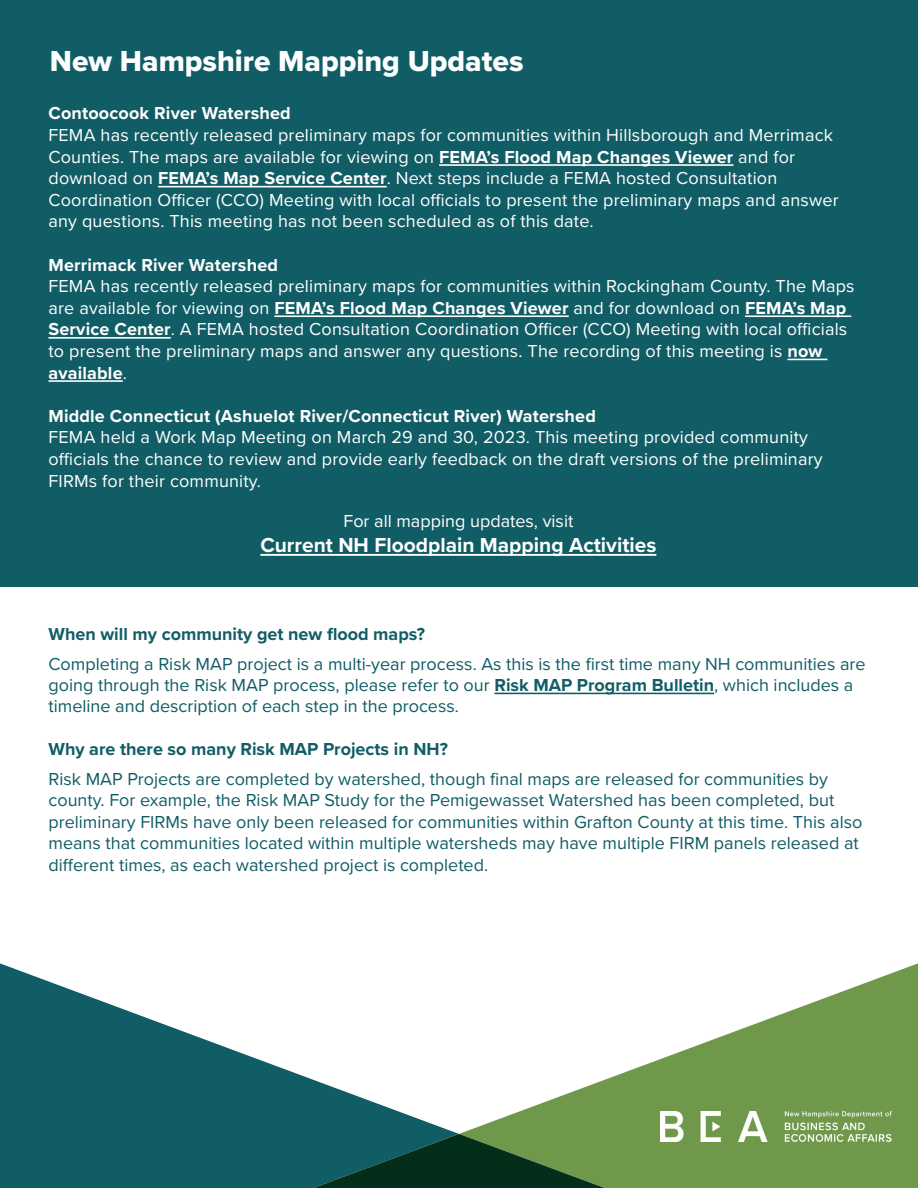
<style>
.page{position:relative;width:918px;height:1188px;background:#fff}
.page>*{position:absolute;margin:0;border:0;box-sizing:border-box;transform-origin:0 0}
.t1{font:30px "Proxima Nova Extrabld";color:#fff}
.t2{font:700 21px "Proxima Nova";color:#fff}
.t3{font:18px/21.6px "Proxima Nova";letter-spacing:.01em;color:#fff}
.t4{font:18px/21.6px "Proxima Nova";color:#115d66}
.t5{font:700 18px "Proxima Nova";letter-spacing:.01em;color:#fff}
.t6{font:700 18px "Proxima Nova";color:#115d66}
.s1{font-weight:700}
</style>
<div class="page">
<svg style="left:0;top:963px;width:459px;height:225px;fill:#115d66"></svg>
<svg style="left:459px;top:963px;width:459px;height:225px;fill:#70984a"></svg>
<svg style="left:303px;top:1134px;width:312px;height:54px;background:#23573b"></svg>
<img style="left:661px;top:1111px;width:230px;height:30px">
<div style="left:0;top:0;width:917px;height:587px;background:#115d66"></div>
<hr style="left:439px;top:164px;width:294px;height:2px;background:#fff">
<hr style="left:158px;top:186px;width:229px;height:1px;background:#fff">
<hr style="left:274px;top:315px;width:295px;height:2px;background:#fff">
<hr style="left:745px;top:315px;width:106px;height:2px;background:#fff">
<hr style="left:48px;top:337px;width:123px;height:2px;background:#fff">
<hr style="left:787px;top:359px;width:40px;height:1px;background:#fff">
<hr style="left:48px;top:380px;width:75px;height:2px;background:#fff">
<hr style="left:260px;top:554px;width:396px;height:2px;background:#fff">
<hr style="left:494px;top:693px;width:220px;height:1px;background:#115d66">
<h1 class="t1" style="left:50px;top:38px;width:475px">New Hampshire Mapping Updates</h1>
<p class="t5" style="left:48px;top:100px;width:244px">Contoocook River Watershed</p>
<p class="t3" style="left:48px;top:123px;width:792px">FEMA has recently released preliminary maps for communities within Hillsborough and Merrimack Counties. The maps are available for viewing on <span class="s1">FEMA’s Flood Map Changes Viewer</span> and for download on <span class="s1">FEMA’s Map Service Center</span>. Next steps include a FEMA hosted Consultation Coordination Officer (CCO) Meeting with local officials to present the preliminary maps and answer any questions. This meeting has not been scheduled as of this date.</p>
<p class="t5" style="left:48px;top:251px;width:231px">Merrimack River Watershed</p>
<p class="t3" style="left:48px;top:275px;width:808px">FEMA has recently released preliminary maps for communities within Rockingham County. The Maps are available for viewing on <span class="s1">FEMA’s Flood Map Changes Viewer</span> and for download on <span class="s1">FEMA’s Map Service Center</span>. A FEMA hosted Consultation Coordination Officer (CCO) Meeting with local officials to present the preliminary maps and answer any questions. The recording of this meeting is <span class="s1">now available</span>.</p>
<p class="t5" style="left:48px;top:402px;width:549px">Middle Connecticut (Ashuelot River/Connecticut River) Watershed</p>
<p class="t3" style="left:48px;top:426px;width:776px">FEMA held a Work Map Meeting on March 29 and 30, 2023. This meeting provided community officials the chance to review and provide early feedback on the draft versions of the preliminary<br>FIRMs for their community.</p>
<p class="t3" style="left:343px;top:509px;width:231px">For all mapping updates, visit</p>
<p class="t2" style="left:260px;top:529px;width:397px">Current NH Floodplain Mapping Activities</p>
<p class="t6" style="left:48px;top:620px;width:378px">When will my community get new flood maps?</p>
<p class="t4" style="left:48px;top:653px;width:819px;line-height:21px">Completing a Risk MAP project is a multi-year process. As this is the first time many NH communities are going through the Risk MAP process, please refer to our <span class="s1">Risk MAP Program Bulletin</span>, which includes a timeline and description of each step in the process.</p>
<p class="t6" style="left:48px;top:735px;width:401px">Why are there so many Risk MAP Projects in NH?</p>
<p class="t4" style="left:48px;top:767px;width:815px">Risk MAP Projects are completed by watershed, though final maps are released for communities by county. For example, the Risk MAP Study for the Pemigewasset Watershed has been completed, but preliminary FIRMs have only been released for communities within Grafton County at this time. This also means that communities located within multiple watersheds may have multiple FIRM panels released at different times, as each watershed project is completed.</p>
</div>
